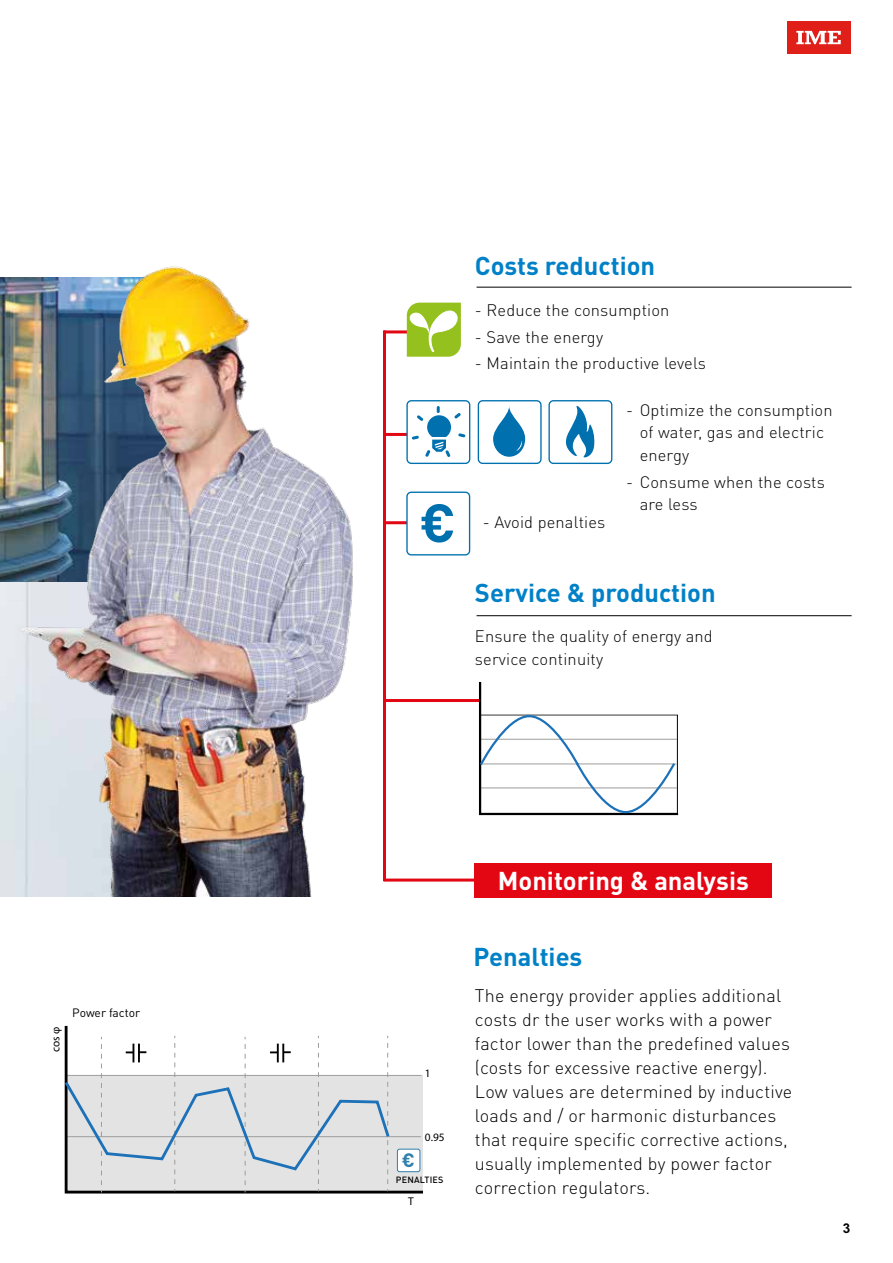
<style>
.page{position:relative;width:893px;height:1263px;background:#fff}
.page>*{position:absolute;margin:0;border:0;box-sizing:border-box;transform-origin:0 0}
.t1{font:700 53.25px "DIN Pro";color:#0070af}
.t2{font:700 25.5px "DIN Pro";color:#0081c7}
.t3{font:700 25.5px "DIN Pro";color:#fff}
.t4{font:700 19.2px "DIN Pro";color:#2f80ab}
.t5{font:300 18px/24px "DIN Pro";letter-spacing:.01em;color:#000}
.t6{font:300 16.5px/22.5px "DIN Pro";letter-spacing:.01em;color:#000}
.t7{font:700 13.5px "Arial";color:#000}
.t8{font:12px "DIN Pro";letter-spacing:-.005em;color:#000}
.t9{font:11.4px "Myriad Pro";color:#000}
.t10{font:500 9px "DIN Pro";letter-spacing:.02em;color:#000}
</style>
<div class="page">
<div style="left:787px;top:21px;width:63px;height:33px;background:#e11f19"></div>
<svg style="left:796px;top:31px;width:45px;height:13px"></svg>
<svg style="left:64px;top:1025px;width:359px;height:169px"></svg>
<svg style="left:64px;top:1036px;width:328px;height:156px"></svg>
<div style="left:397px;top:1149px;width:23px;height:23px;background:#fff;border-radius:2px"></div>
<div style="left:397px;top:1149px;width:23px;height:23px;border:1px solid #2f80ab;border-radius:2px"></div>
<hr style="left:384px;top:433px;width:24px;height:3px;background:#e30613">
<div style="left:406px;top:400px;width:64px;height:64px;border:1px solid #0070af;border-radius:4px"></div>
<hr style="left:384px;top:521px;width:24px;height:3px;background:#e30613">
<hr style="left:384px;top:699px;width:96px;height:3px;background:#e30613">
<hr style="left:384px;top:878px;width:96px;height:3px;background:#e30613">
<hr style="left:384px;top:330px;width:24px;height:3px;background:#e30613">
<hr style="left:383px;top:330px;width:3px;height:551px;background:#e30613">
<svg style="left:478px;top:682px;width:201px;height:134px"></svg>
<hr style="left:477px;top:615px;width:375px;height:1px;background:#000">
<hr style="left:477px;top:287px;width:375px;height:1px;background:#000">
<div style="left:475px;top:863px;width:297px;height:34px;background:#e30613"></div>
<div style="left:478px;top:400px;width:64px;height:64px;border:1px solid #0070af;border-radius:4px"></div>
<svg style="left:493px;top:406px;width:32px;height:51px"></svg>
<div style="left:548px;top:400px;width:64px;height:64px;border:1px solid #0070af;border-radius:4px"></div>
<svg style="left:566px;top:406px;width:29px;height:52px"></svg>
<svg style="left:412px;top:406px;width:53px;height:51px"></svg>
<div style="left:406px;top:492px;width:64px;height:63px;border:1px solid #0070af;border-radius:4px"></div>
<svg style="left:405px;top:303px;width:56px;height:54px"></svg>
<img style="left:3px;top:266px;width:350px;height:630px">
<p class="t9" style="left:49px;top:1052px;width:27px;rotate:-90deg">cos φ</p>
<p class="t8" style="left:72px;top:1005px;width:69px">Power factor</p>
<p class="t9" style="left:74px;top:1006px;width:87px">Fattore di potenza</p>
<h1 class="t1" style="left:419px;top:487px;width:38px">€</h1>
<h2 class="t2" style="left:475px;top:248px;width:182px">Costs reduction</h2>
<p class="t6" style="left:475px;top:298px;width:196px">- Reduce the consumption</p>
<p class="t6" style="left:475px;top:325px;width:130px">- Save the energy</p>
<p class="t6" style="left:475px;top:352px;width:233px">- Maintain the productive levels</p>
<p class="t6" style="left:640px;top:398px;width:194px;text-indent:-13px">- Optimize the consumption of water, gas and electric energy</p>
<p class="t6" style="left:640px;top:470px;width:187px;text-indent:-13px">- Consume when the costs are less</p>
<p class="t6" style="left:483px;top:510px;width:124px">- Avoid penalties</p>
<h2 class="t2" style="left:475px;top:575px;width:242px">Service &amp; production</h2>
<p class="t6" style="left:475px;top:624px;width:239px">Ensure the quality of energy and service continuity</p>
<p class="t9" style="left:425px;top:1066px;width:7px">1</p>
<p class="t4" style="left:402px;top:1147px;width:15px">€</p>
<p class="t9" style="left:425px;top:1130px;width:21px">0.95</p>
<p class="t10" style="left:396px;top:1173px;width:49px">PENALTIES</p>
<p class="t9" style="left:408px;top:1194px;width:7px">T</p>
<h2 class="t3" style="left:498px;top:863px;width:252px">Monitoring &amp; analysis</h2>
<h2 class="t2" style="left:473px;top:939px;width:110px">Penalties</h2>
<p class="t5" style="left:475px;top:983px;width:319px">The energy provider applies additional costs dr the user works with a power factor lower than the predefined values (costs for excessive reactive energy).<br>Low values are determined by inductive loads and / or harmonic disturbances that require specific corrective actions, usually implemented by power factor correction regulators.</p>
<p class="t7" style="left:843px;top:1220px;width:9px">3</p>
</div>
